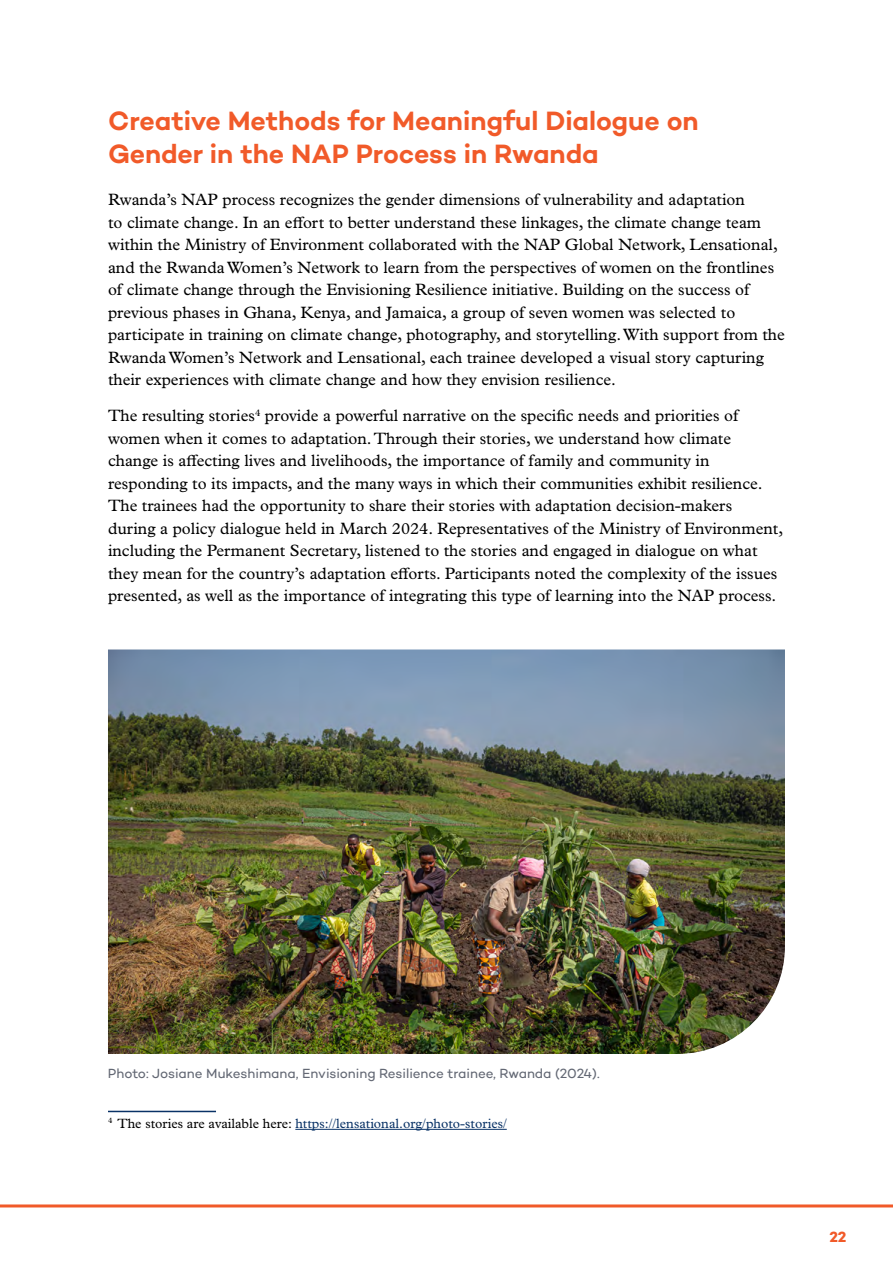
<style>
.page{position:relative;width:893px;height:1263px;background:#fff}
.page>*{position:absolute;margin:0;border:0;box-sizing:border-box;transform-origin:0 0}
.t1{font:600 27px/33px "Campton";letter-spacing:-.005em;color:#f15a29}
.t2{font:16.5px/22.5px "Plantin MT Pro";color:#000}
.t3{font:700 15px "Campton";color:#f15a29}
.Photo_Caption{font:13.5px "Campton";letter-spacing:-.005em;color:#636874}
.Footnotes{font:13.5px "Plantin MT Pro";color:#093266}
.s1{color:#000}
</style>
<div class="page">
<hr style="left:0;top:1204px;width:893px;height:3px;background:#f15a29">
<hr style="left:108px;top:1111px;width:108px;height:1px;background:#093266">
<hr style="left:295px;top:1129px;width:212px;height:1px;background:#093266">
<img style="left:108px;top:649px;width:677px;height:405px">
<h2 class="t1" style="left:108px;top:103px;width:592px">Creative Methods for Meaningful Dialogue on<br>Gender in the NAP Process in Rwanda</h2>
<p class="t2" style="left:108px;top:189px;width:678px">Rwanda’s NAP process recognizes the gender dimensions of vulnerability and adaptation<br>to climate change. In an effort to better understand these linkages, the climate change team within the Ministry of Environment collaborated with the NAP Global Network, Lensational, and the Rwanda Women’s Network to learn from the perspectives of women on the frontlines of climate change through the Envisioning Resilience initiative. Building on the success of previous phases in Ghana, Kenya, and Jamaica, a group of seven women was selected to participate in training on climate change, photography, and storytelling. With support from the Rwanda Women’s Network and Lensational, each trainee developed a visual story capturing their experiences with climate change and how they envision resilience.</p>
<p class="t2" style="left:108px;top:405px;width:677px">The resulting stories<sup>4</sup> provide a powerful narrative on the specific needs and priorities of women when it comes to adaptation. Through their stories, we understand how climate change is affecting lives and livelihoods, the importance of family and community in responding to its impacts, and the many ways in which their communities exhibit resilience.<br>The trainees had the opportunity to share their stories with adaptation decision-makers during a policy dialogue held in March 2024. Representatives of the Ministry of Environment, including the Permanent Secretary, listened to the stories and engaged in dialogue on what they mean for the country’s adaptation efforts. Participants noted the complexity of the issues presented, as well as the importance of integrating this type of learning into the NAP process.</p>
<p class="Photo_Caption" style="left:108px;top:1065px;width:493px">Photo: Josiane Mukeshimana, Envisioning Resilience trainee, Rwanda (2024).</p>
<p class="Footnotes" style="left:108px;top:1116px;width:400px"><sup>4</sup> <span class="s1">The stories are available here:</span> https://lensational.org/photo-stories/</p>
<p class="t3" style="left:829px;top:1227px;width:19px">22</p>
</div>
